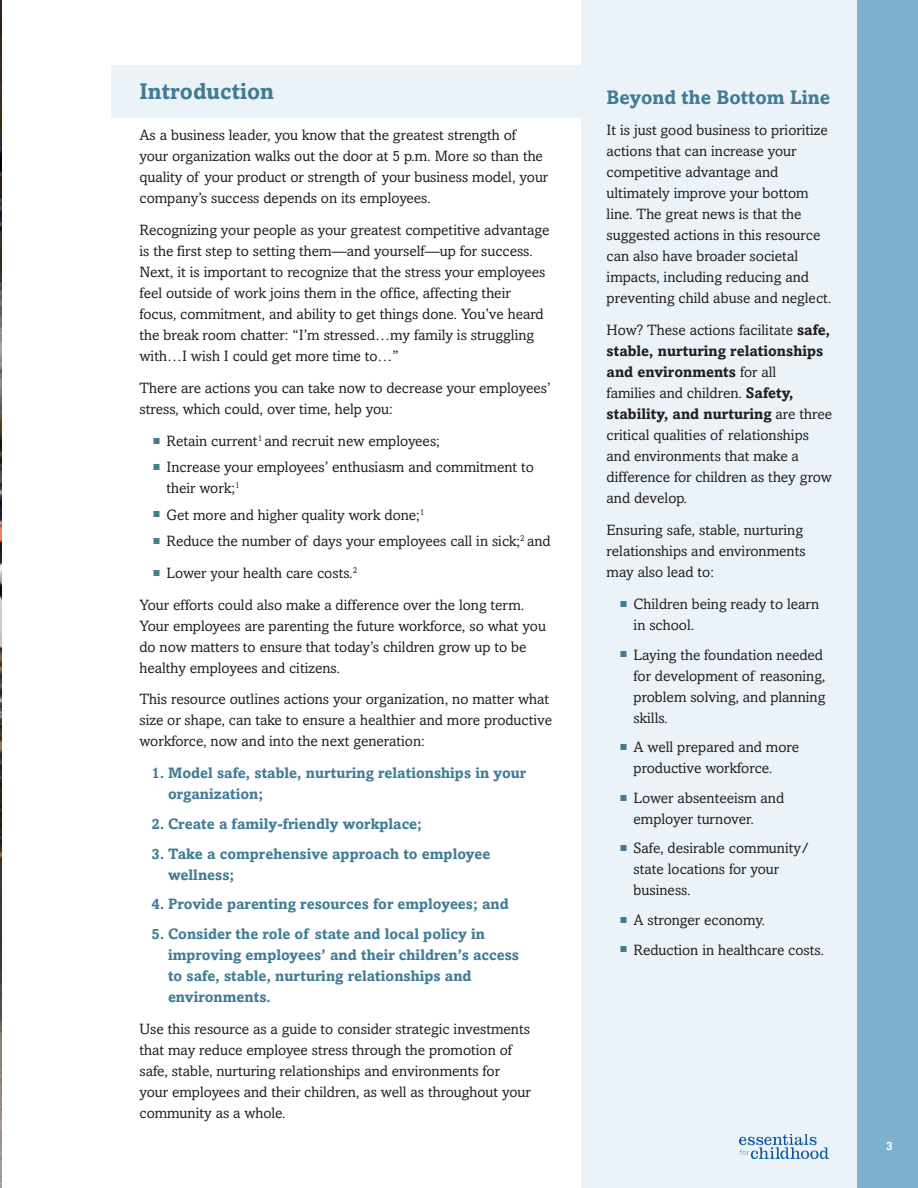
<style>
.page{position:relative;width:918px;height:1188px;background:#fff}
.page>*{position:absolute;margin:0;border:0;box-sizing:border-box;transform-origin:0 0}
.t1{font:700 22.5px "Amasis";color:#417c96}
.Purple_Sub{font:700 19.5px "Amasis";color:#417c96}
.t2{font:15px/21px "Amasis";color:#231f20}
.t3{font:700 15px/21px "Amasis";color:#417c96}
.t4{font:700 12px "Amasis";color:#fff}
.s1{font-family:"Proxima Nova";font-weight:300;font-size:10.5px;color:#417c96}
.s2{font-weight:700}
</style>
<div class="page">
<div style="left:111px;top:65px;width:769px;height:53px;background:#ebf3f8"></div>
<img style="left:0;top:0;width:2px;height:1188px">
<div style="left:581px;top:0;width:319px;height:1188px;background:#ebf3f8"></div>
<div style="left:858px;top:0;width:60px;height:1188px;background:#7db1cd"></div>
<img style="left:740px;top:1134px;width:89px;height:24px">
<p class="t1" style="left:140px;top:78px;width:136px">Introduction</p>
<p class="t2" style="left:140px;top:125px;width:410px">As a business leader, you know that the greatest strength of your organization walks out the door at 5 p.m. More so than the quality of your product or strength of your business model, your company’s success depends on its employees.</p>
<p class="t2" style="left:140px;top:220px;width:412px">Recognizing your people as your greatest competitive advantage is the first step to setting them—and yourself—up for success.<br>Next, it is important to recognize that the stress your employees feel outside of work joins them in the office, affecting their focus, commitment, and ability to get things done. You’ve heard the break room chatter: “I’m stressed…my family is struggling with…I wish I could get more time to…”</p>
<p class="t2" style="left:140px;top:377px;width:413px">There are actions you can take now to decrease your employees’ stress, which could, over time, help you:</p>
<p class="t2" style="left:153px;top:430px;width:288px"><span class="s1">■</span> Retain current<sup>1</sup> and recruit new employees;</p>
<p class="t2" style="left:166px;top:457px;width:369px;text-indent:-14px"><span class="s1">■</span> Increase your employees’ enthusiasm and commitment to their work;<sup>1</sup></p>
<p class="t2" style="left:153px;top:504px;width:273px"><span class="s1">■</span> Get more and higher quality work done;<sup>1</sup></p>
<p class="t2" style="left:153px;top:530px;width:399px"><span class="s1">■</span> Reduce the number of days your employees call in sick;<sup>2</sup> and</p>
<p class="t2" style="left:153px;top:562px;width:206px"><span class="s1">■</span> Lower your health care costs.<sup>2</sup></p>
<p class="t2" style="left:140px;top:594px;width:408px">Your efforts could also make a difference over the long term.<br>Your employees are parenting the future workforce, so what you do now matters to ensure that today’s children grow up to be healthy employees and citizens.</p>
<p class="t2" style="left:140px;top:689px;width:414px">This resource outlines actions your organization, no matter what size or shape, can take to ensure a healthier and more productive workforce, now and into the next generation:</p>
<p class="t3" style="left:168px;top:762px;width:360px;text-indent:-16px">1. Model safe, stable, nurturing relationships in your organization;</p>
<p class="t3" style="left:152px;top:813px;width:272px">2. Create a family-friendly workplace;</p>
<p class="t3" style="left:168px;top:843px;width:324px;text-indent:-16px">3. Take a comprehensive approach to employee wellness;</p>
<p class="t3" style="left:152px;top:893px;width:359px">4. Provide parenting resources for employees; and</p>
<p class="t3" style="left:168px;top:923px;width:353px;text-indent:-16px">5. Consider the role of state and local policy in improving employees’ and their children’s access to safe, stable, nurturing relationships and environments.</p>
<p class="t2" style="left:140px;top:1018px;width:393px">Use this resource as a guide to consider strategic investments that may reduce employee stress through the promotion of safe, stable, nurturing relationships and environments for your employees and their children, as well as throughout your community as a whole.</p>
<p class="Purple_Sub" style="left:607px;top:85px;width:225px">Beyond the Bottom Line</p>
<p class="t2" style="left:607px;top:120px;width:226px">It is just good business to prioritize actions that can increase your competitive advantage and ultimately improve your bottom line. The great news is that the suggested actions in this resource can also have broader societal impacts, including reducing and preventing child abuse and neglect.</p>
<p class="t2" style="left:607px;top:320px;width:227px">How? These actions facilitate <span class="s2">safe, stable, nurturing relationships and environments</span> for all<br>families and children. <span class="s2">Safety, stability, and nurturing</span> are three critical qualities of relationships and environments that make a difference for children as they grow and develop.</p>
<p class="t2" style="left:607px;top:519px;width:201px">Ensuring safe, stable, nurturing relationships and environments may also lead to:</p>
<p class="t2" style="left:634px;top:593px;width:187px;text-indent:-14px"><span class="s1">■</span> Children being ready to learn in school.</p>
<p class="t2" style="left:634px;top:644px;width:193px;text-indent:-14px"><span class="s1">■</span> Laying the foundation needed for development of reasoning, problem solving, and planning skills.</p>
<p class="t2" style="left:634px;top:737px;width:167px;text-indent:-14px"><span class="s1">■</span> A well prepared and more productive workforce.</p>
<p class="t2" style="left:634px;top:787px;width:152px;text-indent:-14px"><span class="s1">■</span> Lower absenteeism and employer turnover.</p>
<p class="t2" style="left:634px;top:838px;width:177px;text-indent:-14px"><span class="s1">■</span> Safe, desirable community/ state locations for your business.</p>
<p class="t2" style="left:620px;top:909px;width:146px"><span class="s1">■</span> A stronger economy.</p>
<p class="t2" style="left:620px;top:939px;width:205px"><span class="s1">■</span> Reduction in healthcare costs.</p>
<p class="t4" style="left:886px;top:1138px;width:8px">3</p>
</div>
